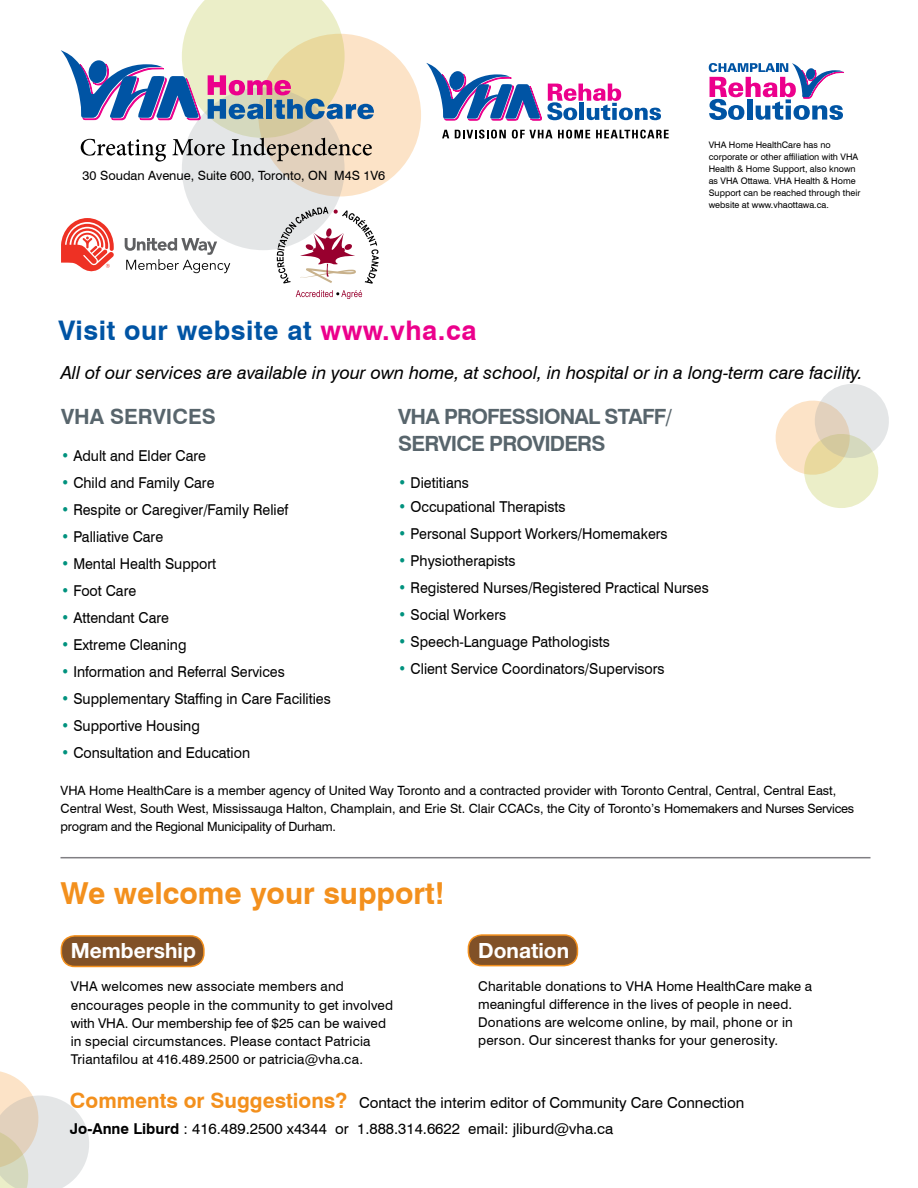
<style>
.page{position:relative;width:918px;height:1188px;background:#fff}
.page>*{position:absolute;margin:0;border:0;box-sizing:border-box;transform-origin:0 0}
.t1{font:700 30.3px "Swiss 721 BT";color:#f3901d}
.t2{font:700 27px "Swiss 721 BT";letter-spacing:.02em;color:#0054a4}
.t3{font:700 21px/27px "Swiss 721 BT";letter-spacing:-.04em;color:#58656c}
.t4{font:700 21px "Helvetica Neue LT Std";color:#fff}
.t5{font:700 21px "Swiss 721 BT";color:#58656c}
.t6{font:italic 18px "Swiss 721 BT";color:#000}
.t7{font:15px "Swiss 721 BT";color:#000;scale:.95 1}
.t8{font:15px/25.8px "Swiss 721 BT";color:#000}
.t9{font:13.5px/18px "Swiss 721 BT";letter-spacing:.01em;color:#000}
.t10{font:12.75px/18px "Swiss 721 BT";color:#000}
.t11{font:9px/12px "Swiss 721 BT";color:#000}
.s1{color:#ec008c}
.s2{color:#00927e}
.s3{font-weight:700;font-size:21px;color:#f3901d}
.s4{font-weight:700}
</style>
<div class="page">
<svg style="left:61px;top:218px;width:53px;height:54px"></svg>
<svg style="left:125px;top:238px;width:105px;height:35px"></svg>
<svg style="left:0;top:1071px;width:89px;height:117px"></svg>
<div style="left:258px;top:34px;width:163px;height:162px;background:#fce3c7;border-radius:50%"></div>
<svg style="left:182px;top:87px;width:163px;height:163px;background:#e3e2df"></svg>
<hr style="left:61px;top:857px;width:810px;height:1px;background:#807f83">
<svg style="left:277px;top:207px;width:102px;height:77px"></svg>
<svg style="left:296px;top:290px;width:66px;height:9px"></svg>
<svg style="left:775px;top:384px;width:114px;height:124px"></svg>
<div style="left:61px;top:936px;width:143px;height:30px;background:#815127;border-radius:13px"></div>
<div style="left:61px;top:935px;width:144px;height:32px;border:2px solid #f3901d;border-radius:13px"></div>
<div style="left:468px;top:935px;width:109px;height:31px;background:#815127;border-radius:13px"></div>
<div style="left:468px;top:934px;width:110px;height:32px;border:2px solid #f3901d;border-radius:13px"></div>
<svg style="left:426px;top:63px;width:235px;height:57px"></svg>
<svg style="left:442px;top:130px;width:7px;height:8px"></svg>
<svg style="left:455px;top:130px;width:51px;height:9px"></svg>
<svg style="left:512px;top:130px;width:78px;height:9px"></svg>
<svg style="left:596px;top:130px;width:73px;height:9px"></svg>
<svg style="left:61px;top:0;width:313px;height:162px"></svg>
<svg style="left:709px;top:63px;width:135px;height:57px"></svg>
<p class="t10" style="left:83px;top:167px;width:304px">30 Soudan Avenue, Suite 600, Toronto, ON M4S 1V6</p>
<h2 class="t2" style="left:58px;top:314px;width:420px">Visit our website at <span class="s1">www.vha.ca</span></h2>
<p class="t11" style="left:709px;top:139px;width:153px">VHA Home HealthCare has no corporate or other affiliation with VHA<br>Health &amp; Home Support, also known as VHA Ottawa. VHA Health &amp; Home<br>Support can be reached through their website at www.vhaottawa.ca.</p>
<p class="t6" style="left:61px;top:362px;width:803px">All of our services are available in your own home, at school, in hospital or in a long-term care facility.</p>
<h3 class="t5" style="left:61px;top:403px;width:156px">VHA SERVICES</h3>
<p class="t7" style="left:61px;top:447px;width:154px"><span class="s2">•</span> Adult and Elder Care</p>
<p class="t7" style="left:61px;top:474px;width:163px"><span class="s2">•</span> Child and Family Care</p>
<p class="t7" style="left:61px;top:501px;width:241px"><span class="s2">•</span> Respite or Caregiver/Family Relief</p>
<p class="t7" style="left:61px;top:528px;width:109px"><span class="s2">•</span> Palliative Care</p>
<p class="t7" style="left:61px;top:555px;width:165px"><span class="s2">•</span> Mental Health Support</p>
<p class="t7" style="left:61px;top:582px;width:81px"><span class="s2">•</span> Foot Care</p>
<p class="t7" style="left:61px;top:609px;width:115px"><span class="s2">•</span> Attendant Care</p>
<p class="t7" style="left:61px;top:636px;width:134px"><span class="s2">•</span> Extreme Cleaning</p>
<p class="t7" style="left:61px;top:663px;width:237px"><span class="s2">•</span> Information and Referral Services</p>
<p class="t7" style="left:61px;top:690px;width:285px"><span class="s2">•</span> Supplementary Staffing in Care Facilities</p>
<p class="t7" style="left:61px;top:717px;width:148px"><span class="s2">•</span> Supportive Housing</p>
<p class="t7" style="left:61px;top:744px;width:201px"><span class="s2">•</span> Consultation and Education</p>
<h3 class="t3" style="left:398px;top:402px;width:275px">VHA PROFESSIONAL STAFF/<br>SERVICE PROVIDERS</h3>
<p class="t7" style="left:398px;top:474px;width:76px"><span class="s2">•</span> Dietitians</p>
<p class="t7" style="left:398px;top:498px;width:178px"><span class="s2">•</span> Occupational Therapists</p>
<p class="t7" style="left:398px;top:525px;width:285px"><span class="s2">•</span> Personal Support Workers/Homemakers</p>
<p class="t7" style="left:398px;top:552px;width:125px"><span class="s2">•</span> Physiotherapists</p>
<p class="t7" style="left:398px;top:579px;width:328px"><span class="s2">•</span> Registered Nurses/Registered Practical Nurses</p>
<p class="t7" style="left:398px;top:606px;width:115px"><span class="s2">•</span> Social Workers</p>
<p class="t7" style="left:398px;top:633px;width:224px"><span class="s2">•</span> Speech-Language Pathologists</p>
<p class="t7" style="left:398px;top:660px;width:282px"><span class="s2">•</span> Client Service Coordinators/Supervisors</p>
<p class="t10" style="left:61px;top:782px;width:795px">VHA Home HealthCare is a member agency of United Way Toronto and a contracted provider with Toronto Central, Central, Central East,<br>Central West, South West, Mississauga Halton, Champlain, and Erie St. Clair CCACs, the City of Toronto’s Homemakers and Nurses Services program and the Regional Municipality of Durham.</p>
<h1 class="t1" style="left:61px;top:875px;width:386px">We welcome your support!</h1>
<h3 class="t4" style="left:71px;top:937px;width:127px">Membership</h3>
<p class="t9" style="left:71px;top:976px;width:324px;line-height:19.5px">VHA welcomes new associate members and encourages people in the community to get involved</p>
<p class="t9" style="left:71px;top:1014px;width:317px">with VHA. Our membership fee of $25 can be waived in special circumstances. Please contact Patricia<br>Triantafilou at 416.489.2500 or patricia@vha.ca.</p>
<h3 class="t4" style="left:478px;top:937px;width:92px">Donation</h3>
<p class="t9" style="left:478px;top:977px;width:335px">Charitable donations to VHA Home HealthCare make a meaningful difference in the lives of people in need.<br>Donations are welcome online, by mail, phone or in person. Our sincerest thanks for your generosity.</p>
<p class="t8" style="left:70px;top:1090px;width:676px"><span class="s3">Comments or Suggestions?</span> Contact the interim editor of Community Care Connection<br><span class="s4">Jo-Anne Liburd</span> : 416.489.2500 x4344 or 1.888.314.6622 email: jliburd@vha.ca</p>
</div>
